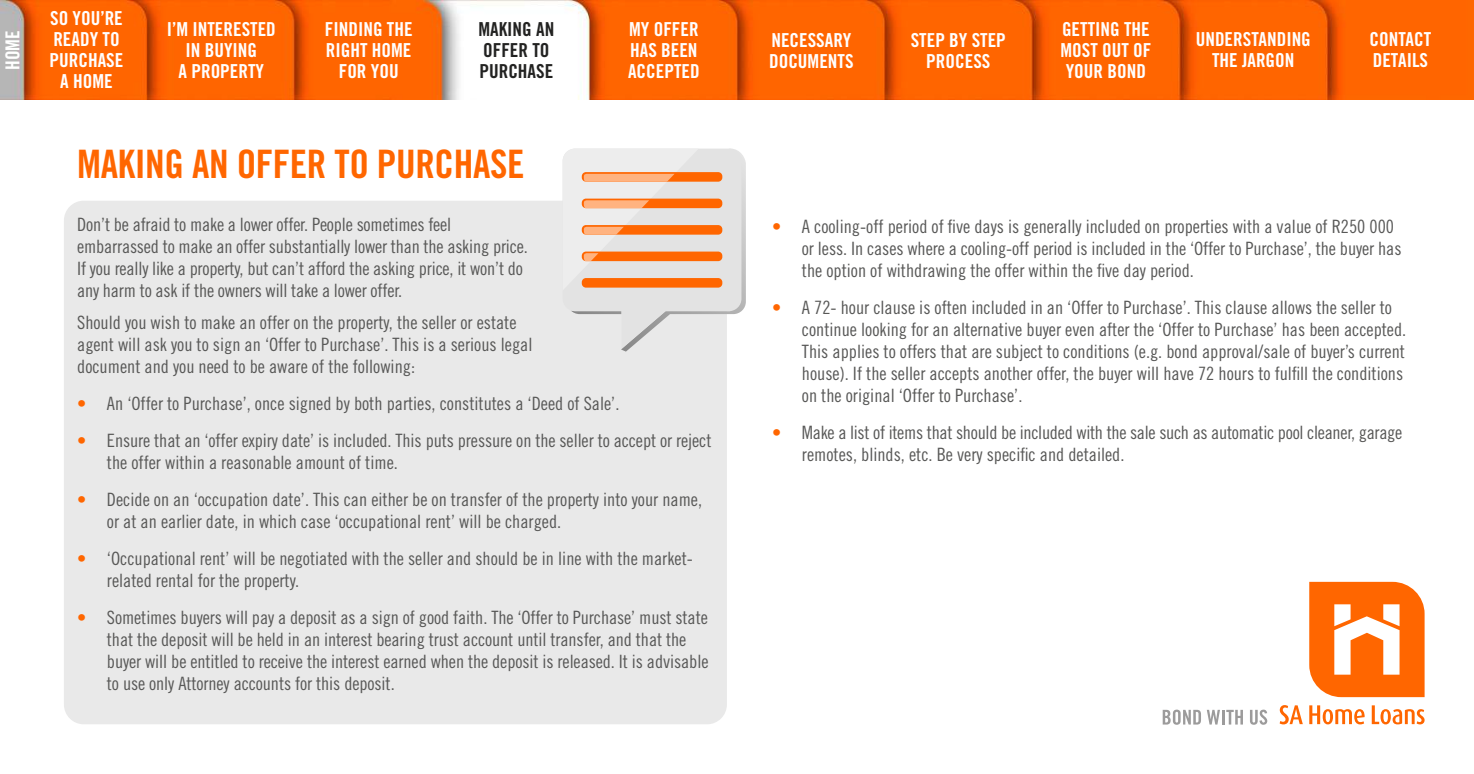
<style>
.page{position:relative;width:1474px;height:774px;background:#fff}
.page>*{position:absolute;margin:0;border:0;box-sizing:border-box;transform-origin:0 0}
.t1{font:39.2px "Trade Gothic LT Std Bd Cn 20";letter-spacing:-.01em;color:#f60}
.t2{font:19.25px/21px "Trade Gothic LT Std Bd Cn 20";color:#fff;text-align:center}
.t3{font:19.25px/21px "Trade Gothic LT Std Bd Cn 20";color:#222221}
.t4{font:18.38px/22.1px "Trade Gothic LT Std Cn 18";color:#585857}
.s1{color:#f60}
</style>
<div class="page">
<img style="left:0;top:0;width:1473px;height:99px">
<div style="left:64px;top:201px;width:663px;height:523px;background:#e9e9e9;border-radius:20px"></div>
<svg style="left:562px;top:149px;width:184px;height:203px"></svg>
<svg style="left:1279px;top:705px;width:23px;height:19px"></svg>
<svg style="left:1309px;top:705px;width:55px;height:19px"></svg>
<svg style="left:1371px;top:705px;width:53px;height:19px"></svg>
<svg style="left:1309px;top:582px;width:115px;height:115px"></svg>
<svg style="left:1162px;top:710px;width:38px;height:15px"></svg>
<svg style="left:1207px;top:710px;width:12px;height:14px"></svg>
<hr style="left:1221px;top:710px;width:3px;height:14px;background:#9c9b9b">
<svg style="left:1226px;top:710px;width:16px;height:14px"></svg>
<svg style="left:1250px;top:710px;width:17px;height:15px"></svg>
<p class="t2" style="left:2px;top:70px;width:41px;rotate:-90deg">HOME</p>
<p class="t2" style="left:50px;top:7px;width:75px">SO YOU’RE<br>READY TO<br>PURCHASE<br>A HOME</p>
<p class="t2" style="left:167px;top:18px;width:111px">I’M INTERESTED<br>IN BUYING<br>A PROPERTY</p>
<p class="t2" style="left:325px;top:18px;width:89px">FINDING THE<br>RIGHT HOME<br>FOR YOU</p>
<p class="t3" style="left:478px;top:18px;width:77px">MAKING AN<br>OFFER TO<br>PURCHASE</p>
<p class="t2" style="left:628px;top:18px;width:73px;text-align:justify">MY OFFER HAS BEEN ACCEPTED</p>
<p class="t2" style="left:769px;top:29px;width:86px;text-align:left">NECESSARY<br>DOCUMENTS</p>
<p class="t2" style="left:910px;top:29px;width:97px">STEP BY STEP<br>PROCESS</p>
<p class="t2" style="left:1369px;top:29px;width:63px;text-align:left">CONTACT<br>DETAILS</p>
<p class="t2" style="left:1060px;top:18px;width:92px;text-align:justify">GETTING THE MOST OUT OF YOUR BOND</p>
<p class="t2" style="left:1195px;top:29px;width:117px">UNDERSTANDING<br>THE JARGON</p>
<h1 class="t1" style="left:77px;top:140px;width:449px">MAKING AN OFFER TO PURCHASE</h1>
<p class="t4" style="left:77px;top:213px;width:452px">Don’t be afraid to make a lower offer. People sometimes feel embarrassed to make an offer substantially lower than the asking price.<br>If you really like a property, but can’t afford the asking price, it won’t do any harm to ask if the owners will take a lower offer.</p>
<p class="t4" style="left:77px;top:311px;width:457px">Should you wish to make an offer on the property, the seller or estate agent will ask you to sign an ‘Offer to Purchase’. This is a serious legal document and you need to be aware of the following:</p>
<p class="t4" style="left:77px;top:392px;width:544px"><span class="s1">•</span> An ‘Offer to Purchase’, once signed by both parties, constitutes a ‘Deed of Sale’.</p>
<p class="t4" style="left:107px;top:429px;width:606px;text-indent:-30px"><span class="s1">•</span> Ensure that an ‘offer expiry date’ is included. This puts pressure on the seller to accept or reject the offer within a reasonable amount of time.</p>
<p class="t4" style="left:107px;top:488px;width:596px;text-indent:-30px"><span class="s1">•</span> Decide on an ‘occupation date’. This can either be on transfer of the property into your name, or at an earlier date, in which case ‘occupational rent’ will be charged.</p>
<p class="t4" style="left:107px;top:547px;width:587px;text-indent:-30px"><span class="s1">•</span> ‘Occupational rent’ will be negotiated with the seller and should be in line with the market&shy;related rental for the property.</p>
<p class="t4" style="left:107px;top:606px;width:603px;text-indent:-30px"><span class="s1">•</span> Sometimes buyers will pay a deposit as a sign of good faith. The ‘Offer to Purchase’ must state that the deposit will be held in an interest bearing trust account until transfer, and that the buyer will be entitled to receive the interest earned when the deposit is released. It is advisable to use only Attorney accounts for this deposit.</p>
<p class="t4" style="left:802px;top:215px;width:601px;text-indent:-30px"><span class="s1">•</span> A cooling-off period of five days is generally included on properties with a value of R250 000 or less. In cases where a cooling-off period is included in the ‘Offer to Purchase’, the buyer has the option of withdrawing the offer within the five day period.</p>
<p class="t4" style="left:802px;top:296px;width:606px;text-indent:-30px"><span class="s1">•</span> A 72- hour clause is often included in an ‘Offer to Purchase’. This clause allows the seller to continue looking for an alternative buyer even after the ‘Offer to Purchase’ has been accepted.<br>This applies to offers that are subject to conditions (e.g. bond approval/sale of buyer’s current house). If the seller accepts another offer, the buyer will have 72 hours to fulfill the conditions on the original ‘Offer to Purchase’.</p>
<p class="t4" style="left:802px;top:421px;width:602px;text-indent:-30px"><span class="s1">•</span> Make a list of items that should be included with the sale such as automatic pool cleaner, garage remotes, blinds, etc. Be very specific and detailed.</p>
</div>
